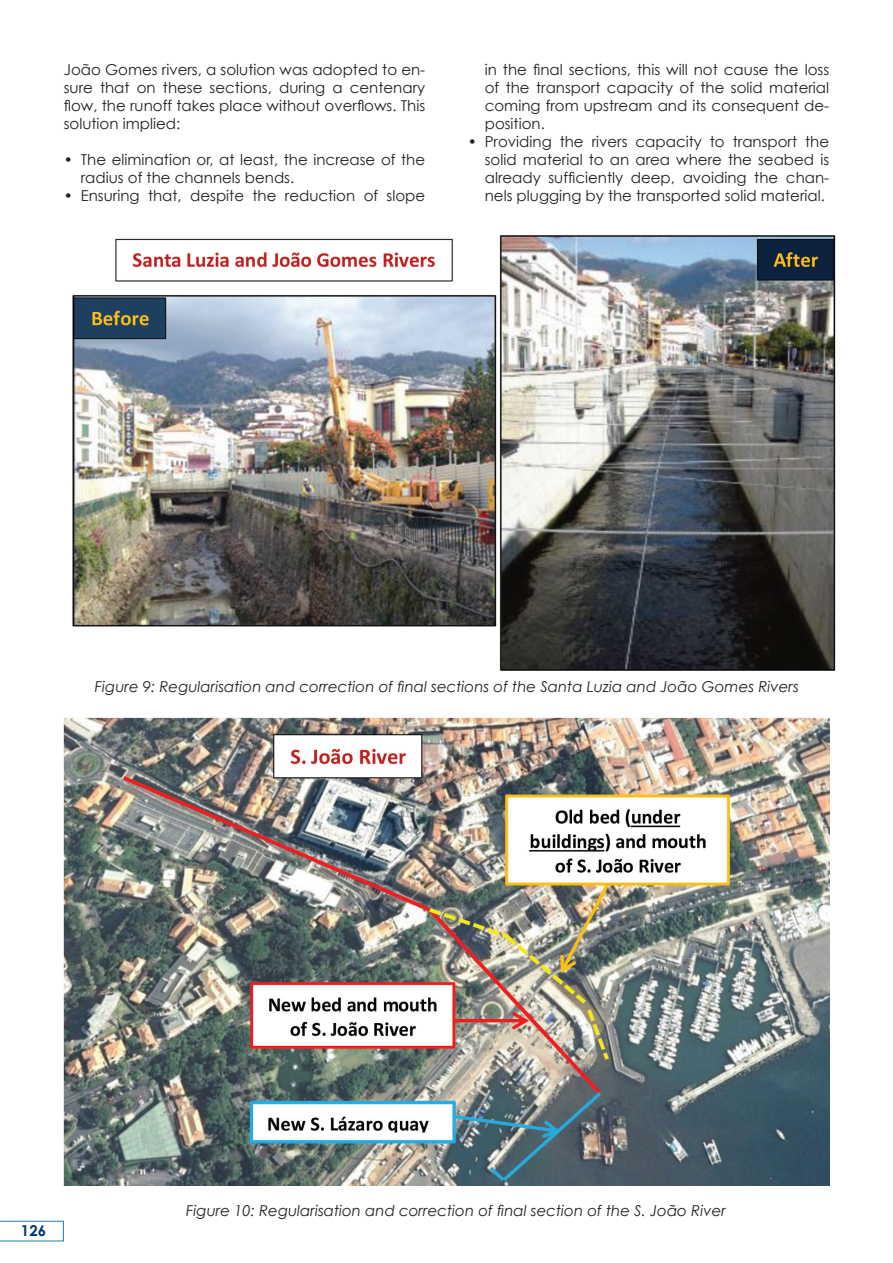
<style>
.page{position:relative;width:893px;height:1263px;background:#fff}
.page>*{position:absolute;margin:0;border:0;box-sizing:border-box;transform-origin:0 0}
.t1{font:15px/18px "Century Gothic";color:#231f20;text-align:justify}
.t2{font:italic 15px "Century Gothic";color:#231f20}
.t3{font:700 15px "Century Gothic";color:#013775}
</style>
<div class="page">
<svg style="left:0;top:1221px;width:64px;height:20px"></svg>
<img style="left:72px;top:235px;width:764px;height:436px">
<img style="left:64px;top:717px;width:765px;height:469px">
<p class="t1" style="left:64px;top:60px;width:363px">João Gomes rivers, a solution was adopted to en&shy;sure that on these sections, during a centenary flow, the runoff takes place without overflows. This solution implied:</p>
<p class="t1" style="left:81px;top:150px;width:346px;text-indent:-17px">• The elimination or, at least, the increase of the radius of the channels bends.</p>
<p class="t1" style="left:64px;top:186px;width:363px">• Ensuring that, despite the reduction of slope</p>
<p class="t1" style="left:485px;top:60px;width:346px">in the final sections, this will not cause the loss of the transport capacity of the solid material coming from upstream and its consequent de&shy;position.</p>
<p class="t1" style="left:485px;top:132px;width:346px;text-indent:-17px">• Providing the rivers capacity to transport the solid material to an area where the seabed is already sufficiently deep, avoiding the chan&shy;nels plugging by the transported solid material.</p>
<p class="t2" style="left:95px;top:677px;width:705px">Figure 9: Regularisation and correction of final sections of the Santa Luzia and João Gomes Rivers</p>
<p class="t3" style="left:21px;top:1221px;width:27px">126</p>
<p class="t2" style="left:186px;top:1201px;width:541px">Figure 10: Regularisation and correction of final section of the S. João River</p>
</div>
